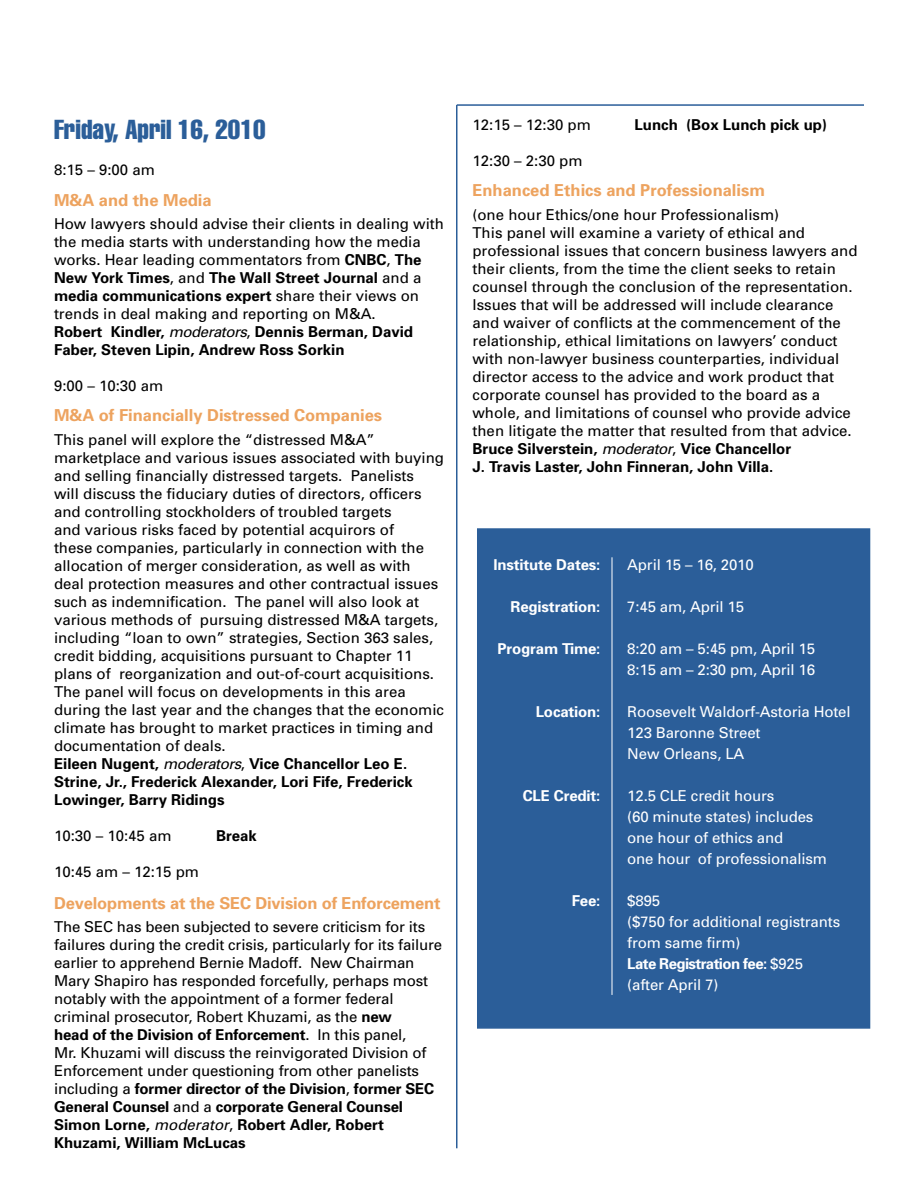
<style>
.page{position:relative;width:918px;height:1188px;background:#fff}
.page>*{position:absolute;margin:0;border:0;box-sizing:border-box;transform-origin:0 0}
.t1{font:extra-condensed 27px "Helvetica";color:#2b5e99}
.t2{font:700 16.5px "Univers";color:#eda35f}
.t3{font:15px/18px "Univers";color:#000}
.t4{font:15px/21px "Univers";letter-spacing:-.01em;color:#fff}
.t5{font:700 15px "Univers";letter-spacing:-.01em;color:#fff}
.t6{font:700 15px "Univers";color:#000}
.s1{font-weight:700}
.s2{font-style:italic}
</style>
<div class="page">
<hr style="left:457px;top:104px;width:407px;height:2px;background:#2b5e99">
<hr style="left:456px;top:105px;width:2px;height:1043px;background:#2b5e99">
<div style="left:477px;top:528px;width:393px;height:501px;background:#2b5e99;border:2px solid #2b5e99"></div>
<hr style="left:612px;top:557px;width:1px;height:438px;background:#fff">
<h1 class="t1" style="left:54px;top:113px;width:213px">Friday, April 16, 2010</h1>
<p class="t3" style="left:54px;top:161px;width:102px">8:15 – 9:00 am</p>
<p class="t2" style="left:54px;top:189px;width:159px">M&amp;A and the Media</p>
<p class="t3" style="left:54px;top:215px;width:392px">How lawyers should advise their clients in dealing with the media starts with understanding how the media works. Hear leading commentators from <span class="s1">CNBC</span>, <span class="s1">The New York Times</span>, and <span class="s1">The Wall Street Journal</span> and a <span class="s1">media communications expert</span> share their views on trends in deal making and reporting on M&amp;A.<br><span class="s1">Robert Kindler,</span> <span class="s2">moderators</span>, <span class="s1">Dennis Berman, David Faber, Steven Lipin, Andrew Ross Sorkin</span></p>
<p class="t3" style="left:54px;top:377px;width:111px">9:00 – 10:30 am</p>
<p class="t2" style="left:54px;top:405px;width:330px">M&amp;A of Financially Distressed Companies</p>
<p class="t3" style="left:54px;top:430px;width:392px">This panel will explore the “distressed M&amp;A” marketplace and various issues associated with buying and selling financially distressed targets. Panelists<br>will discuss the fiduciary duties of directors, officers and controlling stockholders of troubled targets<br>and various risks faced by potential acquirors of<br>these companies, particularly in connection with the allocation of merger consideration, as well as with deal protection measures and other contractual issues such as indemnification. The panel will also look at various methods of pursuing distressed M&amp;A targets, including “loan to own” strategies, Section 363 sales, credit bidding, acquisitions pursuant to Chapter 11 plans of reorganization and out-of-court acquisitions.<br>The panel will focus on developments in this area during the last year and the changes that the economic climate has brought to market practices in timing and documentation of deals.<br><span class="s1">Eileen Nugent,</span> <span class="s2">moderators</span>, <span class="s1">Vice Chancellor Leo E.<br>Strine, Jr., Frederick Alexander, Lori Fife, Frederick Lowinger, Barry Ridings</span></p>
<p class="t3" style="left:54px;top:826px;width:119px">10:30 – 10:45 am</p>
<p class="t6" style="left:216px;top:826px;width:42px">Break</p>
<p class="t3" style="left:54px;top:862px;width:147px">10:45 am – 12:15 pm</p>
<p class="t2" style="left:54px;top:892px;width:177px">Developments at the SEC</p>
<p class="t2" style="left:255px;top:892px;width:187px">Division of Enforcement</p>
<p class="t3" style="left:54px;top:917px;width:390px">The SEC has been subjected to severe criticism for its failures during the credit crisis, particularly for its failure earlier to apprehend Bernie Madoff. New Chairman Mary Shapiro has responded forcefully, perhaps most notably with the appointment of a former federal criminal prosecutor, Robert Khuzami, as the <span class="s1">new<br>head of the Division of Enforcement</span>. In this panel,<br>Mr. Khuzami will discuss the reinvigorated Division of Enforcement under questioning from other panelists including a <span class="s1">former director of the Division</span>, <span class="s1">former SEC General Counsel</span> and a <span class="s1">corporate General Counsel Simon Lorne,</span> <span class="s2">moderator</span>, <span class="s1">Robert Adler, Robert Khuzami, William McLucas</span></p>
<p class="t3" style="left:472px;top:116px;width:120px">12:15 – 12:30 pm</p>
<p class="t6" style="left:634px;top:115px;width:194px">Lunch (Box Lunch pick up)</p>
<p class="t3" style="left:472px;top:152px;width:112px">12:30 – 2:30 pm</p>
<p class="t2" style="left:472px;top:180px;width:294px">Enhanced Ethics and Professionalism</p>
<p class="t3" style="left:472px;top:205px;width:387px">(one hour Ethics/one hour Professionalism)<br>This panel will examine a variety of ethical and professional issues that concern business lawyers and their clients, from the time the client seeks to retain counsel through the conclusion of the representation.<br>Issues that will be addressed will include clearance and waiver of conflicts at the commencement of the relationship, ethical limitations on lawyers’ conduct with non-lawyer business counterparties, individual director access to the advice and work product that corporate counsel has provided to the board as a whole, and limitations of counsel who provide advice then litigate the matter that resulted from that advice.<br><span class="s1">Bruce Silverstein,</span> <span class="s2">moderator</span>, <span class="s1">Vice Chancellor<br>J. Travis Laster, John Finneran, John Villa.</span></p>
<p class="t5" style="left:482px;top:555px;width:120px">I nstitute Dates:</p>
<p class="t4" style="left:627px;top:553px;width:128px">April 15 – 16, 2010</p>
<p class="t5" style="left:482px;top:597px;width:21px">R</p>
<p class="t5" style="left:520px;top:597px;width:82px">egistration:</p>
<p class="t4" style="left:627px;top:595px;width:118px">7:45 am, April 15</p>
<p class="t5" style="left:498px;top:639px;width:104px">Program Time:</p>
<p class="t4" style="left:627px;top:637px;width:189px">8:20 am – 5:45 pm, April 15<br>8:15 am – 2:30 pm, April 16</p>
<p class="t5" style="left:482px;top:702px;width:33px">L</p>
<p class="t5" style="left:544px;top:702px;width:58px">ocation:</p>
<p class="t4" style="left:627px;top:700px;width:225px">Roosevelt Waldorf-Astoria Hotel<br>123 Baronne Street<br>New Orleans, LA</p>
<p class="t5" style="left:482px;top:786px;width:18px">CLE</p>
<p class="t5" style="left:554px;top:786px;width:48px">Credit:</p>
<p class="t4" style="left:627px;top:784px;width:201px">12.5 CLE credit hours<br>(60 minute states) includes one hour of ethics and<br>one hour of professionalism</p>
<p class="t5" style="left:572px;top:891px;width:30px">Fee:</p>
<p class="t4" style="left:627px;top:889px;width:214px">$895<br>($750 for additional registrants from same firm)<br><span class="s1">Late Registration fee:</span> $925 (after April 7)</p>
</div>
